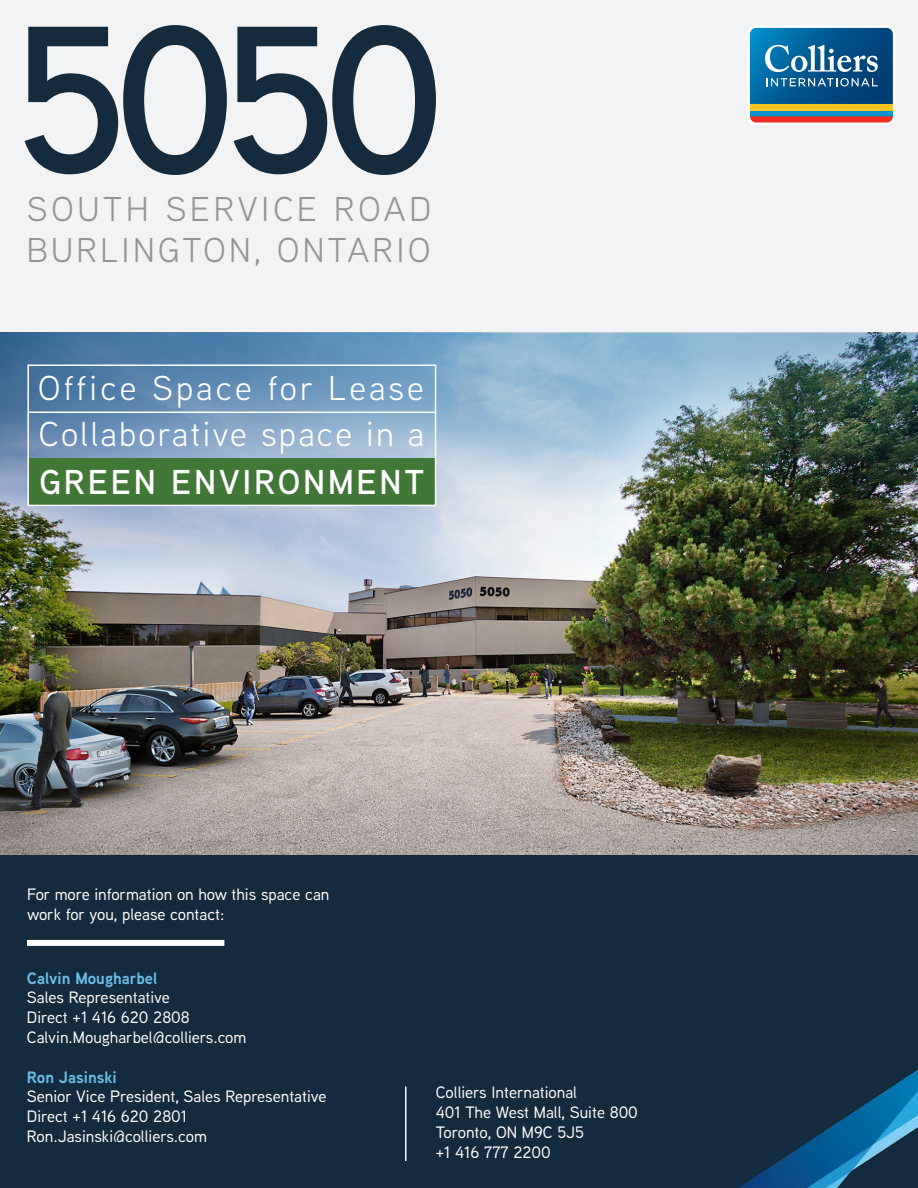
<style>
.page{position:relative;width:918px;height:1188px;background:#f2f3f4}
.page>*{position:absolute;margin:0;border:0;box-sizing:border-box;transform-origin:0 0}
.t1{font:600 209.85px "Aaux Next";color:#142a3d}
.t2{font:34.5px "Aaux Next";letter-spacing:.095em;color:#939598}
.t3{font:34.5px "Aaux Next";letter-spacing:.065em;color:#fff}
.t4{font:34.5px "Aaux Next";letter-spacing:.09em;color:#fff}
.t5{font:600 34.5px "Aaux Next";letter-spacing:.08em;color:#fff}
.t6{font:500 16.5px/19.8px "Aaux Next";color:#fff}
.s1{font-weight:700;color:#6bbde5}
</style>
<div class="page">
<img style="left:0;top:502px;width:918px;height:353px">
<svg style="left:748px;top:26px;width:147px;height:99px;background:#487a96"></svg>
<div style="left:0;top:855px;width:918px;height:333px;background:#142a3d"></div>
<img style="left:0;top:333px;width:918px;height:169px">
<img style="left:738px;top:1070px;width:180px;height:118px">
<div style="left:27px;top:940px;width:197px;height:6px;background:#fff"></div>
<hr style="left:28px;top:412px;width:408px;height:1px;background:#fff">
<div style="left:28px;top:459px;width:408px;height:47px;background:#417838"></div>
<div style="left:27px;top:364px;width:409px;height:142px;border:2px solid #fff"></div>
<hr style="left:405px;top:1086px;width:1px;height:75px;background:#fff">
<p class="t1" style="left:14px;top:-45px;width:434px">5050</p>
<p class="t2" style="left:27px;top:186px;width:406px">SOUTH SERVICE ROAD</p>
<p class="t2" style="left:27px;top:227px;width:405px">BURLINGTON, ONTARIO</p>
<p class="t4" style="left:38px;top:364px;width:387px">Office Space for Lease</p>
<p class="t3" style="left:39px;top:411px;width:387px">Collaborative space in a</p>
<p class="t5" style="left:39px;top:458px;width:386px">GREEN ENVIRONMENT</p>
<p class="t6" style="left:27px;top:884px;width:304px">For more information on how this space can work for you, please contact:</p>
<p class="t6" style="left:27px;top:967px;width:144px"><span class="s1">Calvin Mougharbel<br></span>Sales Representative</p>
<p class="t6" style="left:27px;top:1007px;width:164px">Direct +1 416 620 2808</p>
<p class="t6" style="left:27px;top:1027px;width:221px">Calvin.Mougharbel@colliers.com</p>
<p class="t6" style="left:27px;top:1066px;width:301px"><span class="s1">Ron Jasinski<br></span>Senior Vice President, Sales Representative</p>
<p class="t6" style="left:27px;top:1106px;width:162px">Direct +1 416 620 2801</p>
<p class="t6" style="left:27px;top:1126px;width:181px">Ron.Jasinski@colliers.com</p>
<p class="t6" style="left:436px;top:1082px;width:143px">Colliers International</p>
<p class="t6" style="left:436px;top:1102px;width:204px">401 The West Mall, Suite 800</p>
<p class="t6" style="left:436px;top:1122px;width:150px">Toronto, ON M9C 5J5</p>
<p class="t6" style="left:436px;top:1142px;width:117px">+1 416 777 2200</p>
</div>
